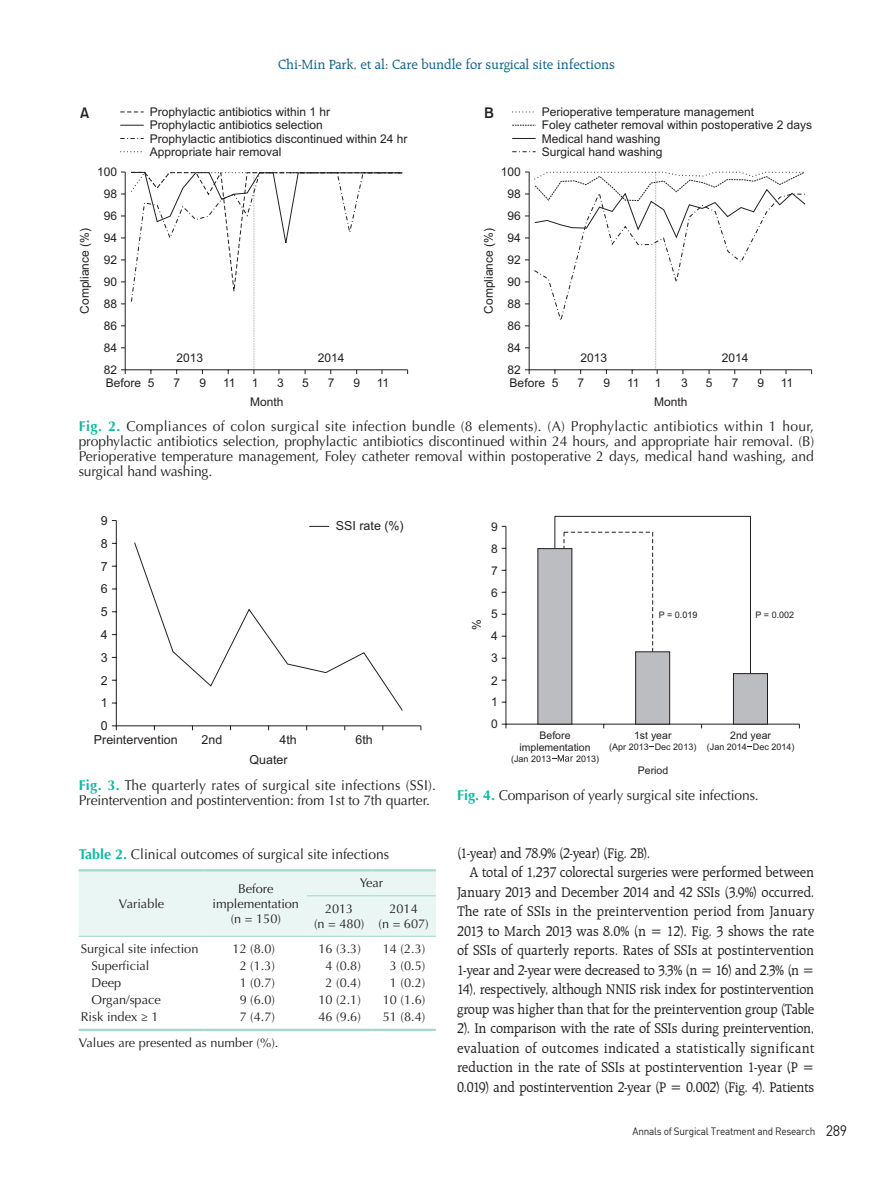
<style>
.page{position:relative;width:893px;height:1191px;background:#fff}
.page>*{position:absolute;margin:0;border:0;box-sizing:border-box;transform-origin:0 0}
.본문{font:15px/19.5px "Raleigh BT";letter-spacing:-.02em;color:#231f20;text-align:justify;scale:.94 1}
.t1{font:15px "Gothic 725 BT Bold A";color:#231f20}
.그림_캡션{font:14.25px/15px "Optima LT Std";letter-spacing:-.01em;color:#231f20}
.t2{font:14.25px "Raleigh BT";letter-spacing:-.01em;color:#0b6189}
.표_캡션{font:14.25px "Optima LT Std";color:#231f20}
.표{font:12.75px "Optima LT Std";color:#231f20}
.표제목줄{font:12.75px/15px "Optima LT Std";color:#231f20;text-align:center}
.t3{font:12.45px/22.8px "Arial";color:#231f20;text-align:justify}
.t4{font:12px/21.9px "Arial";color:#231f20;text-align:center}
.t5{font:10.5px/11.7px "Arial";color:#231f20;text-align:center}
.t6{font:10.5px "Dinreg";letter-spacing:-.025em;color:#231f20;scale:.95 1}
.t7{font:9px "Arial";color:#231f20}
.s1{font-weight:700;color:#11b9a0}
.s2{font-size:15px}
</style>
<div class="page">
<svg style="left:111px;top:520px;width:310px;height:211px"></svg>
<svg style="left:133px;top:541px;width:271px;height:170px"></svg>
<svg style="left:309px;top:526px;width:20px;height:1px"></svg>
<svg style="left:120px;top:151px;width:22px;height:1px"></svg>
<svg style="left:120px;top:138px;width:24px;height:1px"></svg>
<svg style="left:120px;top:125px;width:24px;height:1px"></svg>
<svg style="left:120px;top:111px;width:24px;height:1px"></svg>
<svg style="left:121px;top:171px;width:287px;height:203px"></svg>
<svg style="left:512px;top:151px;width:24px;height:1px"></svg>
<svg style="left:512px;top:138px;width:24px;height:1px"></svg>
<svg style="left:512px;top:125px;width:24px;height:1px"></svg>
<svg style="left:512px;top:111px;width:22px;height:1px"></svg>
<svg style="left:525px;top:171px;width:287px;height:203px"></svg>
<div style="left:79px;top:871px;width:357px;height:65px;background:#eaf6f3"></div>
<hr style="left:307px;top:895px;width:64px;height:1px;background:#a1d8cb">
<hr style="left:371px;top:895px;width:65px;height:1px;background:#a1d8cb">
<hr style="left:79px;top:869px;width:126px;height:2px;background:#a1d8cb">
<hr style="left:205px;top:869px;width:102px;height:2px;background:#a1d8cb">
<hr style="left:307px;top:869px;width:64px;height:2px;background:#a1d8cb">
<hr style="left:371px;top:869px;width:65px;height:2px;background:#a1d8cb">
<hr style="left:79px;top:936px;width:126px;height:1px;background:#a1d8cb">
<hr style="left:205px;top:936px;width:102px;height:1px;background:#a1d8cb">
<hr style="left:307px;top:936px;width:64px;height:1px;background:#a1d8cb">
<hr style="left:371px;top:936px;width:65px;height:1px;background:#a1d8cb">
<hr style="left:79px;top:1028px;width:126px;height:3px;background:#a1d8cb">
<hr style="left:205px;top:1028px;width:102px;height:3px;background:#a1d8cb">
<hr style="left:307px;top:1028px;width:64px;height:3px;background:#a1d8cb">
<hr style="left:371px;top:1028px;width:65px;height:3px;background:#a1d8cb">
<svg style="left:501px;top:525px;width:299px;height:204px"></svg>
<svg style="left:552px;top:755px;width:21px;height:6px"></svg>
<div style="left:537px;top:548px;width:35px;height:176px;background:#bcbdc0"></div>
<div style="left:635px;top:651px;width:35px;height:73px;background:#bcbdc0;border:1px solid #231f20"></div>
<div style="left:733px;top:673px;width:35px;height:51px;background:#bcbdc0;border:1px solid #231f20"></div>
<hr style="left:554px;top:516px;width:1px;height:32px;background:#231f20">
<hr style="left:750px;top:516px;width:1px;height:157px;background:#231f20">
<hr style="left:555px;top:516px;width:195px;height:1px;background:#231f20">
<svg style="left:564px;top:532px;width:89px;height:119px"></svg>
<p class="t2" style="left:278px;top:56px;width:338px">Chi-Min Park, et al: Care bundle for surgical site infections</p>
<p class="t4" style="left:150px;top:106px;width:259px;line-height:13.4px;text-align:left">Prophylactic antibiotics within 1 hr<br>Prophylactic antibiotics selection<br>Prophylactic antibiotics discontinued within 24 hr Appropriate hair removal</p>
<p class="t1" style="left:80px;top:104px;width:11px">A</p>
<p class="t1" style="left:484px;top:104px;width:11px">B</p>
<p class="t4" style="left:97px;top:162px;width:22px">100<br>98<br>96<br>94<br>92<br>90<br>88<br>86<br>84<br>82</p>
<p class="t4" style="left:75px;top:314px;width:87px;rotate:-90deg">Compliance (%)</p>
<p class="t4" style="left:176px;top:348px;width:28px">2013</p>
<p class="t4" style="left:318px;top:348px;width:28px">2014</p>
<p class="t4" style="left:501px;top:162px;width:22px">100<br>98<br>96<br>94<br>92<br>90<br>88<br>86<br>84<br>82</p>
<p class="t4" style="left:479px;top:314px;width:87px;rotate:-90deg">Compliance (%)</p>
<p class="t4" style="left:542px;top:106px;width:272px;line-height:13.4px;text-align:left">Perioperative temperature management<br>Foley catheter removal within postoperative 2 days Medical hand washing<br>Surgical hand washing</p>
<p class="t4" style="left:580px;top:348px;width:28px">2013</p>
<p class="t4" style="left:722px;top:348px;width:28px">2014</p>
<p class="t4" style="left:106px;top:373px;width:37px">Before</p>
<p class="t4" style="left:377px;top:373px;width:14px">11</p>
<p class="t4" style="left:148px;top:373px;width:8px">5</p>
<p class="t4" style="left:174px;top:373px;width:8px">7</p>
<p class="t4" style="left:199px;top:373px;width:8px">9</p>
<p class="t4" style="left:223px;top:373px;width:14px">11</p>
<p class="t4" style="left:252px;top:373px;width:8px">1</p>
<p class="t4" style="left:277px;top:373px;width:8px">3</p>
<p class="t4" style="left:302px;top:373px;width:8px">5</p>
<p class="t4" style="left:328px;top:373px;width:8px">7</p>
<p class="t4" style="left:354px;top:373px;width:8px">9</p>
<p class="t4" style="left:510px;top:373px;width:37px">Before</p>
<p class="t4" style="left:781px;top:373px;width:14px">11</p>
<p class="t4" style="left:552px;top:373px;width:8px">5</p>
<p class="t4" style="left:578px;top:373px;width:8px">7</p>
<p class="t4" style="left:603px;top:373px;width:8px">9</p>
<p class="t4" style="left:627px;top:373px;width:14px">11</p>
<p class="t4" style="left:655px;top:373px;width:8px">1</p>
<p class="t4" style="left:681px;top:373px;width:8px">3</p>
<p class="t4" style="left:706px;top:373px;width:8px">5</p>
<p class="t4" style="left:732px;top:373px;width:8px">7</p>
<p class="t4" style="left:758px;top:373px;width:8px">9</p>
<p class="t4" style="left:250px;top:392px;width:35px">Month</p>
<p class="t4" style="left:654px;top:392px;width:35px">Month</p>
<p class="그림_캡션" style="left:79px;top:419px;width:737px;text-align:justify"><span class="s1">Fig. 2.</span> Compliances of colon surgical site infection bundle (8 elements). (A) Prophylactic antibiotics within 1 hour, prophylactic antibiotics selection, prophylactic antibiotics discontinued within 24 hours, and appropriate hair removal. (B)<br>Perioperative temperature management, Foley catheter removal within postoperative 2 days, medical hand washing, and surgical hand washing.</p>
<p class="t3" style="left:101px;top:510px;width:8px">9<br>8<br>7<br>6<br>5<br>4<br>3<br>2<br>1<br>0</p>
<p class="t3" style="left:94px;top:729px;width:85px">Preintervention</p>
<p class="t3" style="left:202px;top:729px;width:22px">2nd</p>
<p class="t3" style="left:279px;top:729px;width:19px">4th</p>
<p class="t3" style="left:356px;top:729px;width:19px">6th</p>
<p class="t3" style="left:336px;top:515px;width:69px">SSI rate (%)</p>
<p class="t3" style="left:249px;top:749px;width:40px">Quater</p>
<p class="그림_캡션" style="left:79px;top:778px;width:359px"><span class="s1">Fig. 3.</span> The quarterly rates of surgical site infections (SSI).<br>Preintervention and postintervention: from 1st to 7th quarter.</p>
<p class="표_캡션" style="left:79px;top:846px;width:312px"><span class="s1">Table 2.</span> Clinical outcomes of surgical site infections</p>
<p class="표제목줄" style="left:119px;top:896px;width:47px">Variable</p>
<p class="표제목줄" style="left:360px;top:875px;width:25px">Year</p>
<p class="표제목줄" style="left:213px;top:881px;width:88px">Before implementation</p>
<p class="표제목줄" style="left:231px;top:911px;width:52px">(n = 150)</p>
<p class="표제목줄" style="left:325px;top:901px;width:30px">2013</p>
<p class="표제목줄" style="left:314px;top:916px;width:52px">(n = 480)</p>
<p class="표제목줄" style="left:389px;top:901px;width:30px">2014</p>
<p class="표제목줄" style="left:378px;top:916px;width:52px">(n = 607)</p>
<p class="표" style="left:81px;top:941px;width:119px">Surgical site infection</p>
<p class="표" style="left:233px;top:941px;width:44px">12 (8.0)</p>
<p class="표" style="left:318px;top:941px;width:44px">16 (3.3)</p>
<p class="표" style="left:383px;top:941px;width:44px">14 (2.3)</p>
<p class="표" style="left:91px;top:958px;width:60px">Superficial</p>
<p class="표" style="left:240px;top:958px;width:37px">2 (1.3)</p>
<p class="표" style="left:325px;top:958px;width:37px">4 (0.8)</p>
<p class="표" style="left:390px;top:958px;width:37px">3 (0.5)</p>
<p class="표" style="left:91px;top:975px;width:31px">Deep</p>
<p class="표" style="left:240px;top:975px;width:37px">1 (0.7)</p>
<p class="표" style="left:325px;top:975px;width:37px">2 (0.4)</p>
<p class="표" style="left:390px;top:975px;width:37px">1 (0.2)</p>
<p class="표" style="left:91px;top:992px;width:71px">Organ/space</p>
<p class="표" style="left:240px;top:992px;width:37px">9 (6.0)</p>
<p class="표" style="left:318px;top:992px;width:44px">10 (2.1)</p>
<p class="표" style="left:383px;top:992px;width:44px">10 (1.6)</p>
<p class="표" style="left:81px;top:1009px;width:79px">Risk index ≥ 1</p>
<p class="표" style="left:240px;top:1009px;width:37px">7 (4.7)</p>
<p class="표" style="left:318px;top:1009px;width:44px">46 (9.6)</p>
<p class="표" style="left:383px;top:1009px;width:44px">51 (8.4)</p>
<p class="표" style="left:79px;top:1035px;width:201px">Values are presented as number (%).</p>
<p class="t4" style="left:467px;top:630px;width:12px;rotate:-90deg">%</p>
<p class="t4" style="left:491px;top:516px;width:8px;text-align:justify">9<br>8<br>7<br>6<br>5<br>4<br>3<br>2<br>1<br>0</p>
<p class="t7" style="left:659px;top:611px;width:40px">P = 0.019</p>
<p class="t7" style="left:756px;top:611px;width:40px">P = 0.002</p>
<p class="t5" style="left:519px;top:731px;width:73px">Before implementation</p>
<p class="t7" style="left:511px;top:755px;width:42px">(Jan 2013</p>
<p class="t7" style="left:576px;top:755px;width:25px">2013)</p>
<p class="t5" style="left:634px;top:731px;width:39px">1st year</p>
<p class="t7" style="left:609px;top:743px;width:89px">(Apr 2013 Dec 2013)</p>
<p class="t5" style="left:730px;top:731px;width:42px">2nd year</p>
<p class="t7" style="left:707px;top:743px;width:89px">(Jan 2014 Dec 2014)</p>
<p class="t5" style="left:638px;top:765px;width:32px">Period</p>
<p class="그림_캡션" style="left:457px;top:788px;width:303px"><span class="s1">Fig. 4.</span> Comparison of yearly surgical site infections.</p>
<p class="본문" style="left:457px;top:843px;width:207px">(1-year) and 78.9% (2-year) (Fig. 2B).</p>
<p class="본문" style="left:457px;top:862px;width:382px;text-indent:13px">A total of 1,237 colorectal surgeries were performed between January 2013 and December 2014 and 42 SSIs (3.9%) occurred.<br>The rate of SSIs in the preintervention period from January 2013 to March 2013 was 8.0% (n = 12). Fig. 3 shows the rate of SSIs of quarterly reports. Rates of SSIs at postintervention 1-year and 2-year were decreased to 3.3% (n = 16) and 2.3% (n = 14), respectively, although NNIS risk index for postintervention group was higher than that for the preintervention group (Table 2). In comparison with the rate of SSIs during preintervention, evaluation of outcomes indicated a statistically significant reduction in the rate of SSIs at postintervention 1-year (P = 0.019) and postintervention 2-year (P = 0.002) (Fig. 4). Patients</p>
<p class="t6" style="left:633px;top:1124px;width:228px">Annals of Surgical Treatment and Research <span class="s2">289</span></p>
</div>
